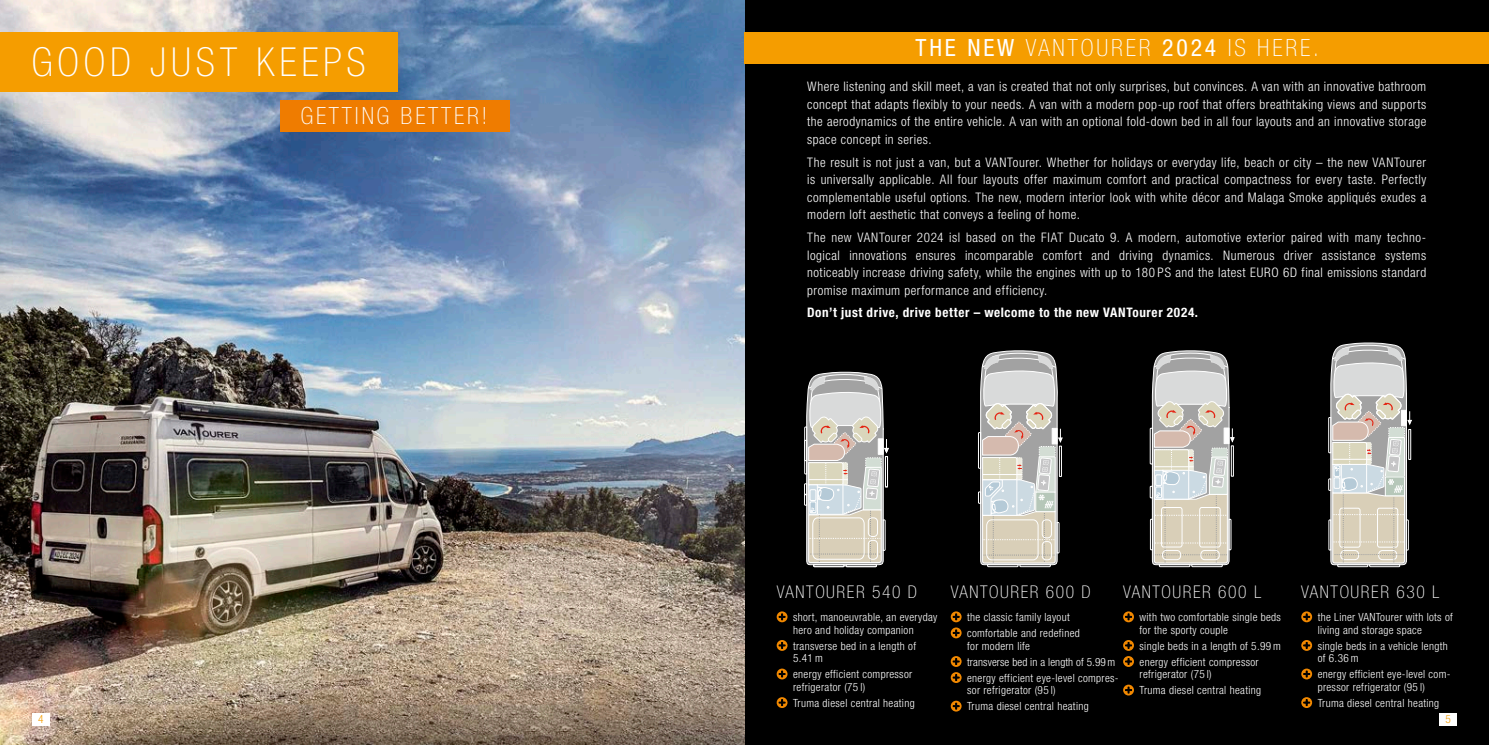
<style>
.page{position:relative;width:1489px;height:745px;background:#fff}
.page>*{position:absolute;margin:0;border:0;box-sizing:border-box;transform-origin:0 0}
.t1{font:100 condensed 40px "Helvetica Neue LT Std";letter-spacing:.12em;color:#fff}
.t2{font:100 condensed 23.75px "Helvetica Neue LT Std";letter-spacing:.12em;color:#fff}
.t3{font:100 condensed 17.5px "Helvetica Neue LT Std";letter-spacing:.09em;color:#fff}
.t4{font:300 condensed 13.12px/17.5px "Helvetica Neue LT Std";letter-spacing:.04em;color:#fff;text-align:justify}
.t5{font:700 condensed 13.12px "Helvetica Neue LT Std";letter-spacing:.045em;color:#fff}
.t6{font:300 condensed 11.25px/12.5px "Helvetica Neue LT Std";letter-spacing:.03em;color:#fff}
.t7{font:300 condensed 11.25px "Helvetica Neue LT Std";color:#f59d00}
.s1{font-weight:400}
</style>
<div class="page">
<div style="left:0;top:0;width:1488px;height:744px;background:#000"></div>
<svg style="left:1149px;top:350px;width:85px;height:216px;background:#bfbcb4"></svg>
<svg style="left:1328px;top:342px;width:83px;height:224px;background:#c1beb7"></svg>
<svg style="left:978px;top:350px;width:84px;height:216px;background:#bebcb6"></svg>
<svg style="left:804px;top:371px;width:84px;height:195px;background:#bfbdb6"></svg>
<img style="left:0;top:0;width:744px;height:744px">
<svg style="left:1123px;top:611px;width:10px;height:11px"></svg>
<svg style="left:1125px;top:613px;width:6px;height:6px"></svg>
<svg style="left:1123px;top:639px;width:10px;height:11px"></svg>
<svg style="left:1125px;top:641px;width:6px;height:7px"></svg>
<svg style="left:1123px;top:655px;width:10px;height:11px"></svg>
<svg style="left:1125px;top:657px;width:6px;height:7px"></svg>
<svg style="left:1123px;top:684px;width:10px;height:11px"></svg>
<svg style="left:1125px;top:686px;width:6px;height:7px"></svg>
<svg style="left:1301px;top:611px;width:10px;height:11px"></svg>
<svg style="left:1303px;top:613px;width:6px;height:6px"></svg>
<svg style="left:1301px;top:639px;width:10px;height:11px"></svg>
<svg style="left:1303px;top:641px;width:6px;height:7px"></svg>
<svg style="left:1301px;top:668px;width:10px;height:11px"></svg>
<svg style="left:1303px;top:670px;width:6px;height:7px"></svg>
<svg style="left:1301px;top:696px;width:10px;height:11px"></svg>
<svg style="left:1303px;top:698px;width:6px;height:7px"></svg>
<svg style="left:950px;top:611px;width:11px;height:11px"></svg>
<svg style="left:952px;top:613px;width:7px;height:6px"></svg>
<svg style="left:950px;top:627px;width:11px;height:11px"></svg>
<svg style="left:952px;top:629px;width:7px;height:6px"></svg>
<svg style="left:950px;top:655px;width:11px;height:11px"></svg>
<svg style="left:952px;top:657px;width:7px;height:7px"></svg>
<svg style="left:950px;top:671px;width:11px;height:11px"></svg>
<svg style="left:952px;top:673px;width:7px;height:7px"></svg>
<svg style="left:950px;top:700px;width:11px;height:11px"></svg>
<svg style="left:952px;top:702px;width:7px;height:7px"></svg>
<svg style="left:776px;top:611px;width:11px;height:11px"></svg>
<svg style="left:778px;top:613px;width:7px;height:6px"></svg>
<svg style="left:776px;top:639px;width:11px;height:11px"></svg>
<svg style="left:778px;top:641px;width:7px;height:7px"></svg>
<svg style="left:776px;top:668px;width:11px;height:11px"></svg>
<svg style="left:778px;top:670px;width:7px;height:7px"></svg>
<svg style="left:776px;top:696px;width:11px;height:11px"></svg>
<svg style="left:778px;top:698px;width:7px;height:7px"></svg>
<div style="left:744px;top:32px;width:744px;height:32px;background:#f59d00"></div>
<div style="left:280px;top:99px;width:229px;height:32px;background:#ef7c00"></div>
<div style="left:0;top:32px;width:397px;height:60px;background:#f59d00"></div>
<div style="left:32px;top:712px;width:18px;height:13px;background:#fff"></div>
<div style="left:1439px;top:712px;width:17px;height:13px;background:#fff"></div>
<h1 class="t1" style="left:32px;top:40px;width:335px">GOOD JUST KEEPS</h1>
<h2 class="t2" style="left:301px;top:102px;width:188px">GETTING BETTER!</h2>
<h2 class="t2" style="left:915px;top:35px;width:405px"><span class="s1">THE NEW</span> VANTOURER <span class="s1">2024</span> IS HERE.</h2>
<p class="t4" style="left:807px;top:78px;width:620px">Where listening and skill meet, a van is created that not only surprises, but convinces. A van with an innovative bathroom concept that adapts flexibly to your needs. A van with a modern pop-up roof that offers breathtaking views and supports the aerodynamics of the entire vehicle. A van with an optional fold-down bed in all four layouts and an innovative storage space concept in series.</p>
<p class="t4" style="left:807px;top:153px;width:620px">The result is not just a van, but a VANTourer. Whether for holidays or everyday life, beach or city – the new VANTourer is universally applicable. All four layouts offer maximum comfort and practical compactness for every taste. Perfectly complementable useful options. The new, modern interior look with white décor and Malaga Smoke appliqués exudes a modern loft aesthetic that conveys a feeling of home.</p>
<p class="t4" style="left:807px;top:228px;width:620px">The new VANTourer 2024 isl based on the FIAT Ducato 9. A modern, automotive exterior paired with many techno&shy;logical innovations ensures incomparable comfort and driving dynamics. Numerous driver assistance systems noticeably increase driving safety, while the engines with up to 180 PS and the latest EURO 6D final emissions standard promise maximum performance and efficiency.</p>
<p class="t5" style="left:807px;top:304px;width:392px">Don’t just drive, drive better – welcome to the new VANTourer 2024.</p>
<h3 class="t3" style="left:777px;top:582px;width:141px">VANTOURER 540 D</h3>
<p class="t6" style="left:793px;top:610px;width:146px">short, manoeuvrable, an everyday hero and holiday companion</p>
<p class="t6" style="left:793px;top:639px;width:124px">transverse bed in a length of<br>5.41 m</p>
<p class="t6" style="left:793px;top:667px;width:121px">energy efficient compressor refrigerator (75 l)</p>
<p class="t6" style="left:793px;top:696px;width:123px">Truma diesel central heating</p>
<h3 class="t3" style="left:950px;top:582px;width:141px">VANTOURER 600 D</h3>
<h3 class="t3" style="left:1123px;top:582px;width:140px">VANTOURER 600 L</h3>
<p class="t6" style="left:967px;top:608px;width:114px;line-height:16px">the classic family layout comfortable and redefined</p>
<p class="t6" style="left:967px;top:637px;width:153px;line-height:16px">for modern life<br>transverse bed in a length of 5.99m energy efficient eye-level compres-</p>
<p class="t6" style="left:967px;top:681px;width:123px;line-height:16px">sor refrigerator (95 l)<br>Truma diesel central heating</p>
<p class="t6" style="left:1139px;top:610px;width:143px">with two comfortable single beds for the sporty couple</p>
<p class="t6" style="left:1139px;top:637px;width:143px;line-height:16px">single beds in a length of 5.99 m energy efficient compressor</p>
<p class="t6" style="left:1139px;top:665px;width:123px;line-height:16px">refrigerator (75 l)<br>Truma diesel central heating</p>
<h3 class="t3" style="left:1301px;top:582px;width:140px">VANTOURER 630 L</h3>
<p class="t6" style="left:1317px;top:610px;width:137px">the Liner VANTourer with lots of living and storage space</p>
<p class="t6" style="left:1317px;top:639px;width:131px">single beds in a vehicle length of 6.36 m</p>
<p class="t6" style="left:1317px;top:667px;width:134px">energy efficient eye-level com&shy;pressor refrigerator (95 l)</p>
<p class="t6" style="left:1317px;top:696px;width:123px">Truma diesel central heating</p>
<p class="t7" style="left:38px;top:712px;width:7px">4</p>
<p class="t7" style="left:1445px;top:712px;width:7px">5</p>
</div>
